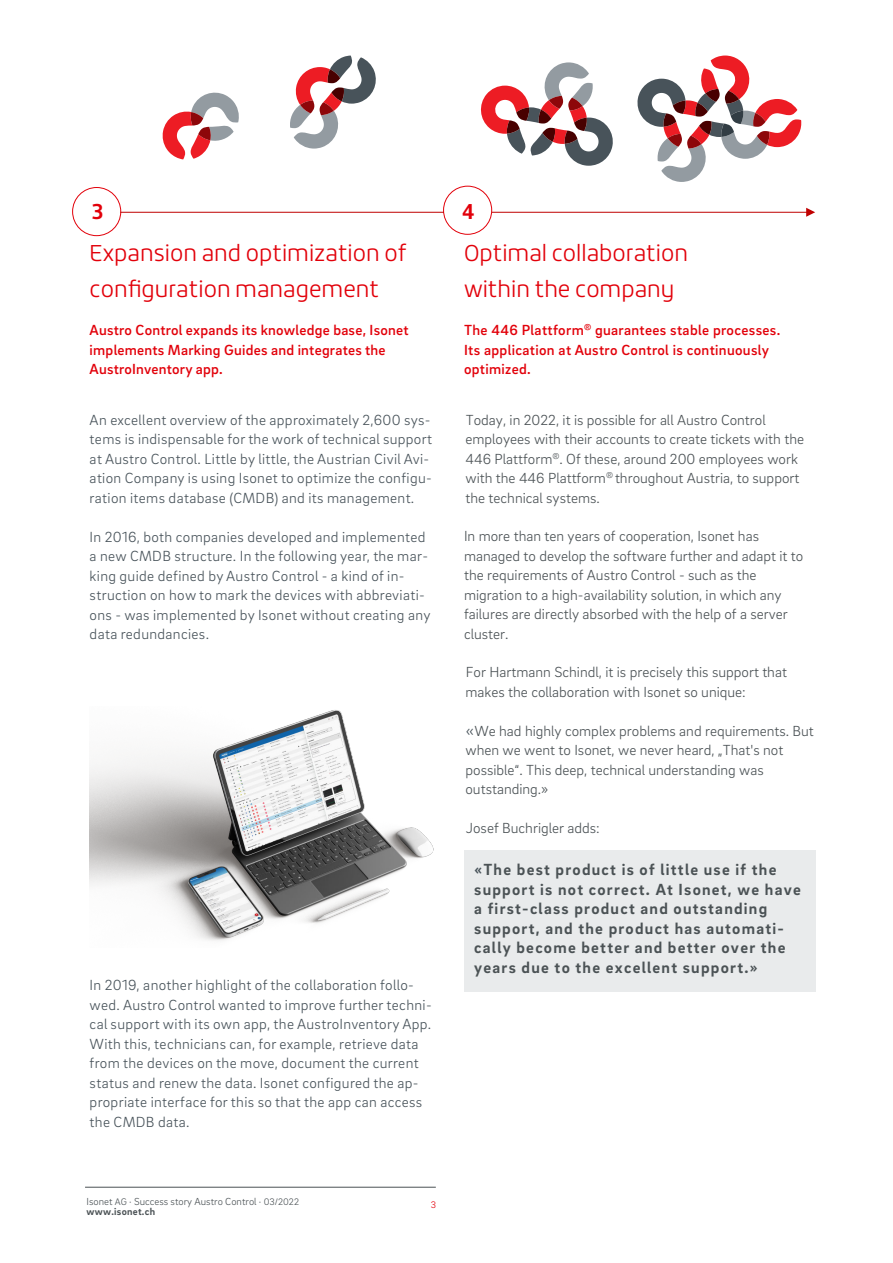
<style>
.page{position:relative;width:893px;height:1263px;background:#fff}
.page>*{position:absolute;margin:0;border:0;box-sizing:border-box;transform-origin:0 0}
.t1{font:300 22.5px/36px "Roihu";color:#e2000a}
.t2{font:700 21px "Roihu";color:#e2000a}
.t3{font:700 16.5px/19.5px "Brix Sans";letter-spacing:.075em;color:#4b5255}
.t4{font:300 15px/19.5px "Brix Sans";letter-spacing:.02em;color:#48535a}
.t5{font:300 15px/19.5px "Brix Sans";color:#4b5255}
.t6{font:500 15px/19.5px "Brix Sans";letter-spacing:.015em;color:#e2000a}
.t7{font:300 10.5px/10.5px "Brix Sans";color:#4b5255}
.t8{font:300 9.75px "Brix Sans";color:#e3000b}
.s1{font-size:9.75px}
.s2{font-weight:700}
.s3{font-family:"Roihu";color:#48535a}
.s4{font-size:13.5px;color:#48535a}
.s5{font-size:13.5px}
</style>
<div class="page">
<div style="left:464px;top:851px;width:352px;height:141px;background:#e9ebec"></div>
<img style="left:90px;top:710px;width:344px;height:231px">
<div style="left:72px;top:187px;width:49px;height:49px;border:1px solid #e2000a;border-radius:50%"></div>
<div style="left:443px;top:186px;width:49px;height:49px;border:1px solid #e2000a;border-radius:50%"></div>
<hr style="left:120px;top:212px;width:324px;height:1px;background:#c00000">
<hr style="left:492px;top:212px;width:316px;height:1px;background:#c00000">
<svg style="left:806px;top:208px;width:9px;height:9px"></svg>
<svg style="left:290px;top:56px;width:86px;height:93px"></svg>
<svg style="left:162px;top:92px;width:77px;height:67px"></svg>
<svg style="left:480px;top:62px;width:133px;height:104px"></svg>
<svg style="left:637px;top:56px;width:165px;height:126px"></svg>
<hr style="left:85px;top:1187px;width:351px;height:1px;background:#4b5255">
<h2 class="t2" style="left:92px;top:203px;width:13px">3</h2>
<h2 class="t2" style="left:462px;top:203px;width:14px">4</h2>
<h1 class="t1" style="left:90px;top:236px;width:319px">Expansion and optimization of configuration management</h1>
<p class="t6" style="left:90px;top:322px;width:321px">Austro Control expands its knowledge base, Isonet implements Marking Guides and integrates the<br>AustroInventory app.</p>
<p class="t4" style="left:90px;top:412px;width:344px">An excellent overview of the approximately 2,600 sys&shy;tems is indispensable for the work of technical support at Austro Control. Little by little, the Austrian Civil Avi&shy;ation Company is using Isonet to optimize the configu&shy;ration items database (CMDB) and its management.</p>
<p class="t4" style="left:90px;top:529px;width:342px">In 2016, both companies developed and implemented a new CMDB structure. In the following year, the mar&shy;king guide defined by Austro Control - a kind of in&shy;struction on how to mark the devices with abbreviati&shy;ons - was implemented by Isonet without creating any data redundancies.</p>
<p class="t4" style="left:90px;top:977px;width:344px">In 2019, another highlight of the collaboration follo&shy;wed. Austro Control wanted to improve further techni&shy;cal support with its own app, the AustroInventory App.<br>With this, technicians can, for example, retrieve data from the devices on the move, document the current status and renew the data. Isonet configured the ap&shy;propriate interface for this so that the app can access the CMDB data.</p>
<p class="t7" style="left:87px;top:1197px;width:214px">Isonet <span class="s1">AG</span> · Success story Austro Control · <span class="s1">03/2022 </span><span class="s2">www.isonet.ch</span></p>
<p class="t8" style="left:431px;top:1200px;width:7px">3</p>
<h1 class="t1" style="left:464px;top:236px;width:226px">Optimal collaboration within the company</h1>
<p class="t6" style="left:464px;top:322px;width:318px">The 446 Plattform<sup>®</sup> guarantees stable processes.<br>Its application at Austro Control is continuously optimized.</p>
<p class="t5" style="left:465px;top:412px;width:340px">Today, in 2022, it is possible for all Austro Control employees with their accounts to create tickets with the 446 Plattform<sup>®</sup>. Of these, around 200 employees work with the 446 Plattform<sup>®</sup> throughout Austria, to support the technical systems.</p>
<p class="t5" style="left:464px;top:528px;width:341px">In more than ten years of cooperation, Isonet has managed to develop the software further and adapt it to the requirements of Austro Control - such as the migration to a high-availability solution, in which any failures are directly absorbed with the help of a server cluster.</p>
<p class="t5" style="left:465px;top:664px;width:323px">For Hartmann Schindl, it is precisely this support that makes the collaboration with Isonet so unique:</p>
<p class="t5" style="left:465px;top:723px;width:350px"><span class="s3">«</span>We had highly complex problems and requirements. But when we went to Isonet, we never heard, „That's not possible“. This deep, technical understanding was outstanding.»</p>
<p class="t5" style="left:466px;top:820px;width:135px">Josef Buchrigler adds:</p>
<p class="t3" style="left:474px;top:862px;width:328px"><span class="s4">«</span>The best product is of little use if the support is not correct. At Isonet, we have a first-class product and outstanding support, and the product has automati&shy;cally become better and better over the years due to the excellent support.<span class="s5">»</span></p>
</div>
